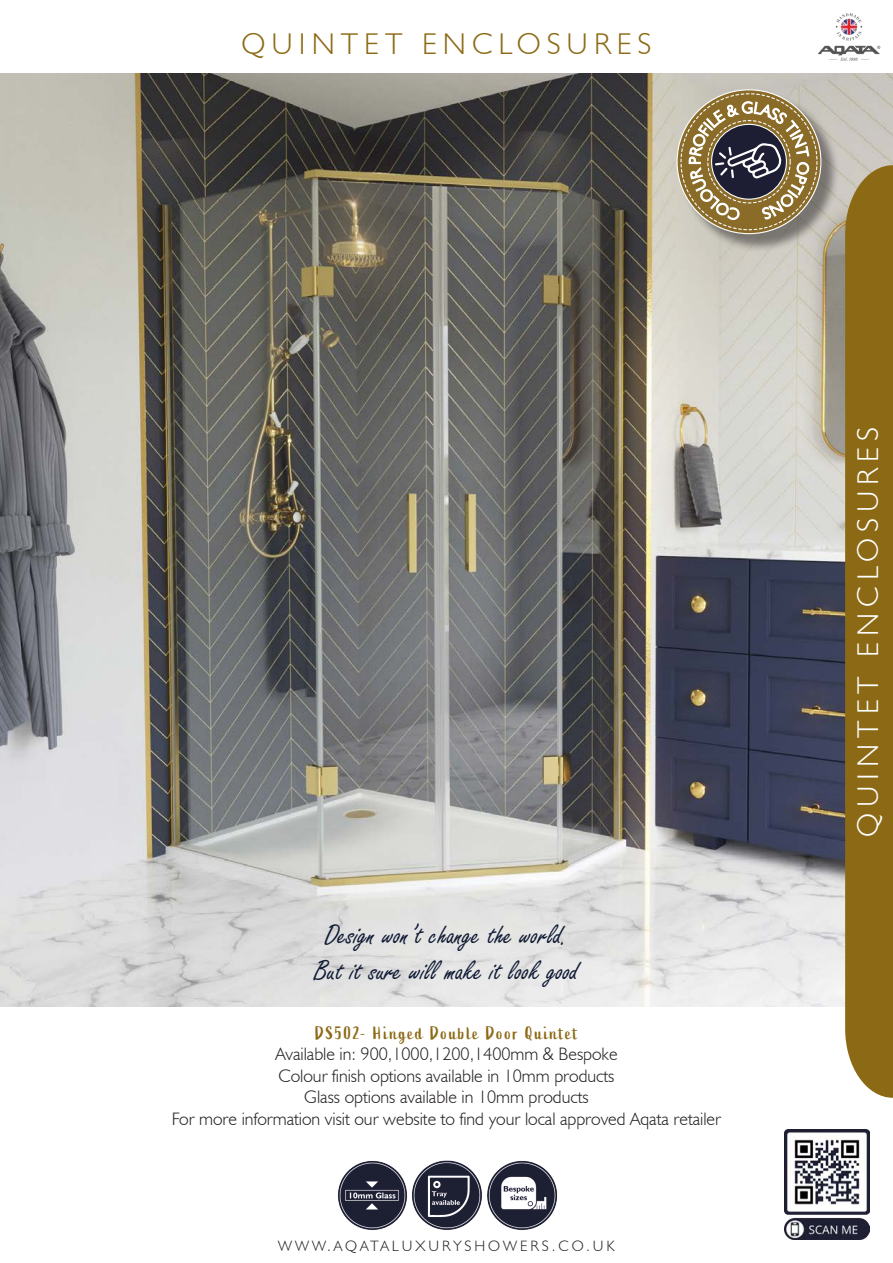
<style>
.page{position:relative;width:893px;height:1263px;background:#fff}
.page>*{position:absolute;margin:0;border:0;box-sizing:border-box;transform-origin:0 0}
.t1{font:30px "Freestyle Script";color:#0f1a34}
.t2{font:300 30px "Humanist 521 BT";letter-spacing:.2em;color:#fff}
.t3{font:300 30px "Humanist 521 BT";letter-spacing:.2em;color:#8c6a15}
.t4{font:300 18px/21.6px "Humanist 521 BT";color:#231f20;text-align:center}
.t5{font:18px "Active";letter-spacing:.1em;color:#8c6a15}
.t6{font:300 15.9px "Humanist 521 BT";color:#fff}
.t7{font:300 15px "Humanist 521 BT";letter-spacing:.2em;color:#231f20}
</style>
<div class="page">
<img style="left:0;top:73px;width:893px;height:934px">
<img style="left:338px;top:1160px;width:219px;height:70px">
<div style="left:845px;top:165px;width:48px;height:933px;background:#8c6a15"></div>
<img style="left:818px;top:13px;width:63px;height:48px">
<img style="left:784px;top:1129px;width:86px;height:110px">
<div style="left:679px;top:92px;width:161px;height:161px;background:#231f20;opacity:.5"></div>
<svg style="left:676px;top:89px;width:145px;height:145px;background:#8a7a59"></svg>
<p class="t3" style="left:242px;top:26px;width:411px">QUINTET ENCLOSURES</p>
<p class="t6" style="left:685px;top:165px;width:10px;rotate:-90deg">P</p>
<p class="t1" style="left:325px;top:918px;width:245px">Design won’t change the world.</p>
<p class="t1" style="left:315px;top:954px;width:265px">But it sure will make it look good</p>
<p class="t5" style="left:315px;top:1022px;width:264px">DS502- Hinged Double Door Quintet</p>
<p class="t4" style="left:275px;top:1043px;width:344px">Available in: 900,1000,1200,1400mm &amp; Bespoke</p>
<p class="t4" style="left:278px;top:1064px;width:337px">Colour finish options available in 10mm products<br>Glass options available in 10mm products</p>
<p class="t4" style="left:172px;top:1108px;width:551px">For more information visit our website to find your local approved Aqata retailer</p>
<p class="t7" style="left:278px;top:1237px;width:338px">WWW.AQATALUXURYSHOWERS.CO.UK</p>
<p class="t2" style="left:849px;top:837px;width:411px;rotate:-90deg">QUINTET ENCLOSURES</p>
</div>
